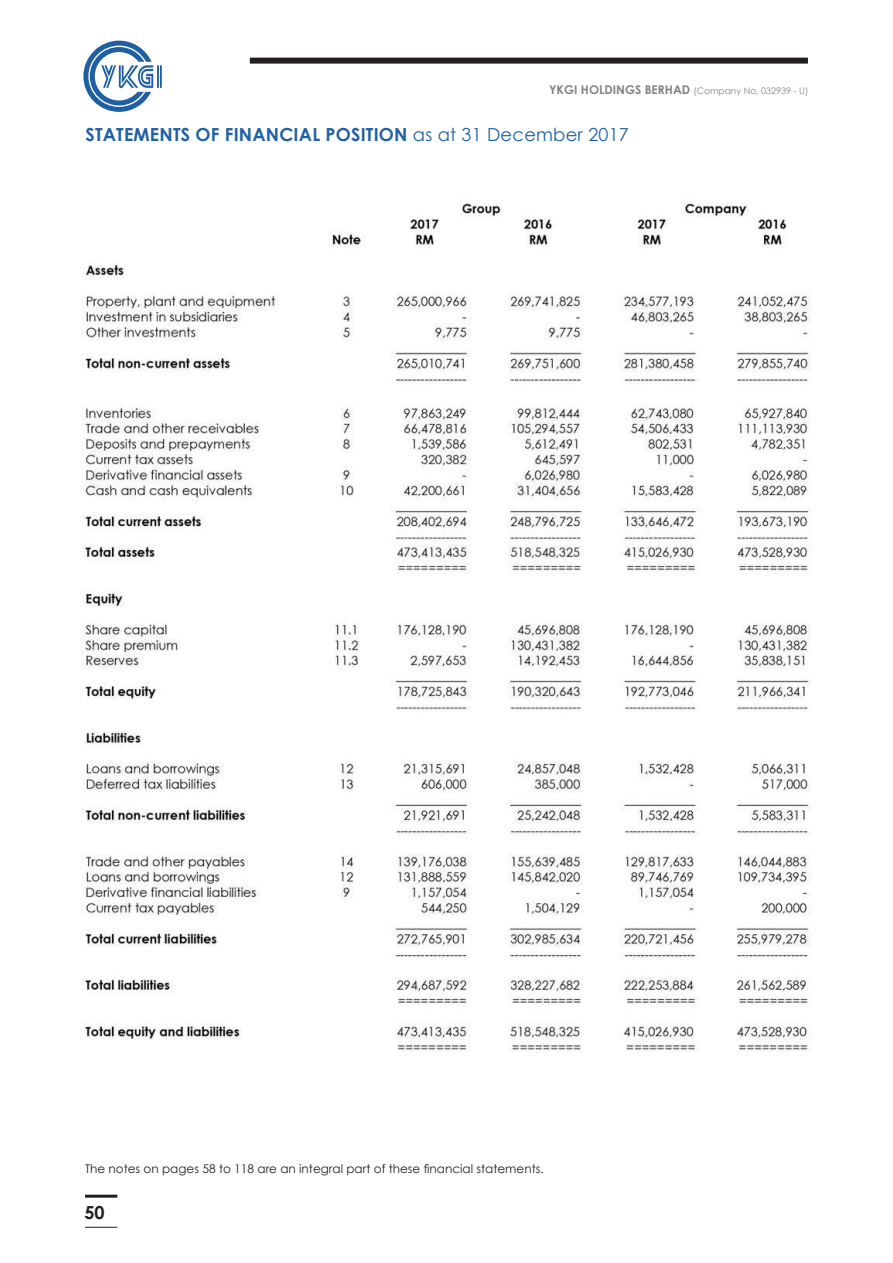
<style>
.page{position:relative;width:893px;height:1263px;background:#fff}
.page>*{position:absolute;margin:0;border:0;box-sizing:border-box;transform-origin:0 0}
.t1{font:700 18px "Century Gothic";letter-spacing:.01em;color:#1f60a2}
.t2{font:700 18px "Century Gothic";color:#231f20}
.t3{font:12px "Century Gothic";color:#231f20}
.t4{font:9px "Century Gothic";color:#808285}
.s1{font-weight:700;font-size:12px}
.s2{font-weight:400}
</style>
<div class="page">
<hr style="left:157px;top:65px;width:2px;height:23px;background:#1f60a2">
<hr style="left:160px;top:65px;width:2px;height:23px;background:#1f60a2">
<svg style="left:83px;top:41px;width:70px;height:71px"></svg>
<div style="left:250px;top:58px;width:558px;height:6px;background:#231f20"></div>
<img style="left:82px;top:200px;width:729px;height:852px">
<hr style="left:85px;top:1227px;width:32px;height:1px;background:#231f20">
<hr style="left:85px;top:1195px;width:32px;height:3px;background:#231f20">
<p class="t4" style="left:549px;top:85px;width:261px"><span class="s1">YKGI HOLDINGS BERHAD</span> (Company No. 032939 - U)</p>
<h1 class="t1" style="left:86px;top:123px;width:545px">STATEMENTS OF FINANCIAL POSITION <span class="s2">as at 31 December 2017</span></h1>
<p class="t3" style="left:85px;top:1161px;width:460px">The notes on pages 58 to 118 are an integral part of these financial statements.</p>
<h1 class="t2" style="left:85px;top:1201px;width:22px">50</h1>
</div>
